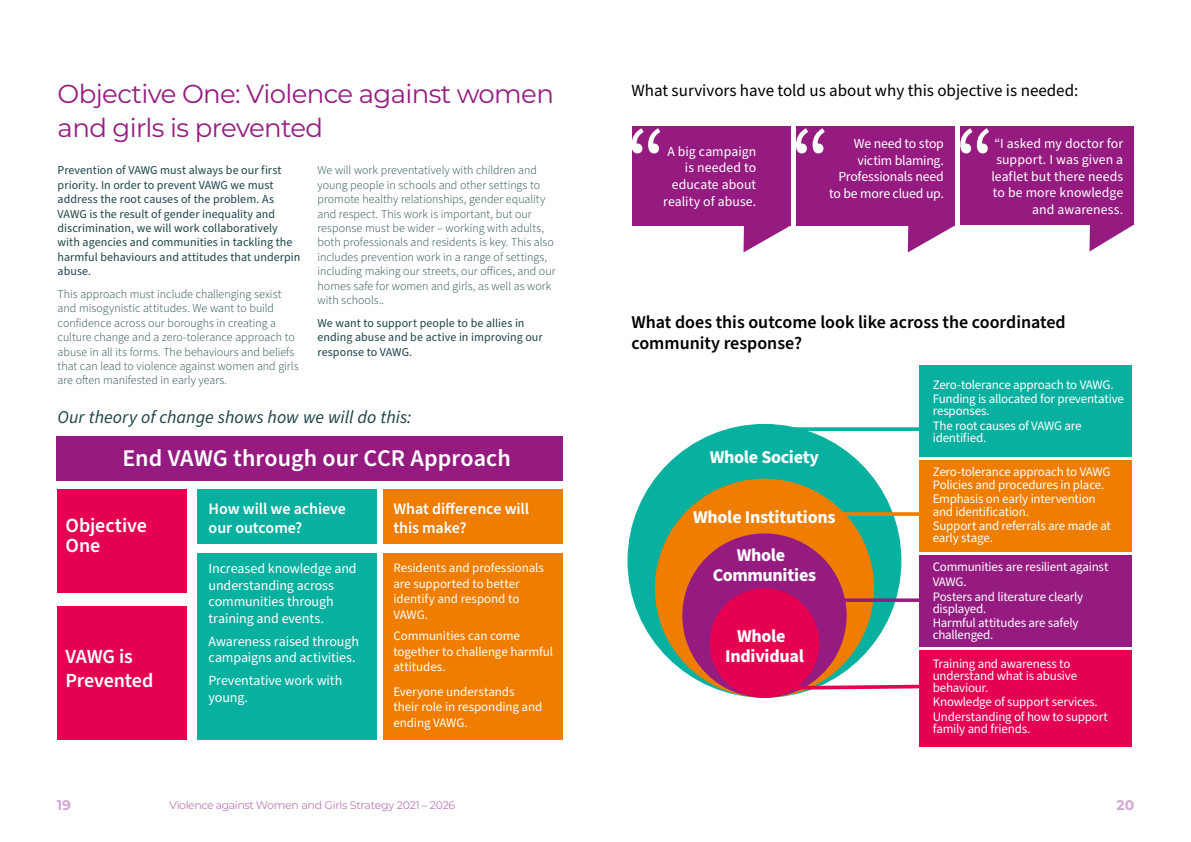
<style>
.page{position:relative;width:1191px;height:842px;background:#fff}
.page>*{position:absolute;margin:0;border:0;box-sizing:border-box;transform-origin:0 0}
.H2{font:26px/34px "Montserrat";letter-spacing:-.025em;color:#951b81}
.t1{font:600 24px "Source Sans Pro";color:#fff}
.Theory_box_text_whit{font:600 20px/20px "Source Sans Pro";letter-spacing:-.01em;color:#fff}
.H4{font:600 18px/21.6px "Source Sans Pro";color:#000}
.t2{font:700 18px/37.8px "Source Sans Pro";letter-spacing:-.02em;color:#fff;text-align:center}
.t3{font:italic 18px "Source Sans Pro";color:#1b4347}
.H5{font:17px "Source Sans Pro";color:#000}
.Theory_box_text_whit-2{font:600 16px/19.2px "Source Sans Pro";letter-spacing:-.005em;color:#fff}
.Theory_box_text_whit-3{font:14px/16.8px "Source Sans Pro";letter-spacing:-.01em;color:#fff}
.t4{font:700 14px "Montserrat";color:#d0a9d0}
.Body_bold{font:13.8px/16.5px "Source Sans Pro";color:#fff;text-align:right}
.Body_bold-2{font:13.8px/16.5px "Source Sans Pro";letter-spacing:-.02em;color:#fff;text-align:right}
.Infograph_box_white{font:13px/12px "Source Sans Pro";letter-spacing:-.02em;color:#fff}
.Theory_box_text_whit-4{font:13px/15.6px "Source Sans Pro";letter-spacing:-.005em;color:#fff}
.Body{font:300 12px/14.4px "Source Sans Pro";color:#1b4347}
.Body_bold-3{font:12px/14.4px "Source Sans Pro";letter-spacing:.005em;color:#1b4347}
.t5{font:11px "Montserrat";letter-spacing:-.03em;color:#bb7cb3}
</style>
<div class="page">
<div style="left:632px;top:127px;width:158px;height:99px;background:#951b81"></div>
<svg style="left:743px;top:226px;width:47px;height:26px"></svg>
<svg style="left:632px;top:128px;width:28px;height:25px"></svg>
<div style="left:796px;top:127px;width:158px;height:99px;background:#951b81"></div>
<svg style="left:907px;top:226px;width:47px;height:26px"></svg>
<svg style="left:796px;top:128px;width:28px;height:25px"></svg>
<div style="left:960px;top:127px;width:173px;height:98px;background:#951b81"></div>
<svg style="left:1089px;top:225px;width:44px;height:27px"></svg>
<svg style="left:960px;top:128px;width:29px;height:25px"></svg>
<div style="left:57px;top:607px;width:130px;height:133px;background:#e50051"></div>
<div style="left:57px;top:489px;width:130px;height:104px;background:#e50051"></div>
<div style="left:197px;top:553px;width:179px;height:187px;background:#08b0a0"></div>
<div style="left:197px;top:489px;width:179px;height:55px;background:#08b0a0"></div>
<div style="left:57px;top:437px;width:506px;height:44px;background:#951b81"></div>
<div style="left:383px;top:553px;width:180px;height:187px;background:#ef7d00"></div>
<div style="left:383px;top:489px;width:180px;height:55px;background:#ef7d00"></div>
<div style="left:627px;top:424px;width:274px;height:274px;background:#08b0a0;border-radius:50%"></div>
<div style="left:655px;top:479px;width:219px;height:219px;background:#ef7d00;border-radius:50%"></div>
<div style="left:682px;top:533px;width:164px;height:165px;background:#951b81;border-radius:50%"></div>
<div style="left:709px;top:588px;width:110px;height:110px;background:#e50051;border-radius:50%"></div>
<svg style="left:794px;top:427px;width:125px;height:4px"></svg>
<svg style="left:843px;top:512px;width:76px;height:4px"></svg>
<svg style="left:844px;top:598px;width:75px;height:4px"></svg>
<svg style="left:789px;top:683px;width:130px;height:9px"></svg>
<div style="left:919px;top:366px;width:213px;height:91px;background:#08b0a0"></div>
<div style="left:919px;top:461px;width:213px;height:91px;background:#ef7d00"></div>
<div style="left:919px;top:555px;width:213px;height:92px;background:#951b81"></div>
<div style="left:919px;top:650px;width:213px;height:96px;background:#e50051"></div>
<h1 class="H2" style="left:58px;top:76px;width:498px">Objective One: Violence against women and girls is prevented</h1>
<p class="Body_bold-3" style="left:58px;top:164px;width:244px">Prevention of VAWG must always be our first priority. In order to prevent VAWG we must address the root causes of the problem. As VAWG is the result of gender inequality and discrimination, we will work collaboratively with agencies and communities in tackling the harmful behaviours and attitudes that underpin abuse.</p>
<p class="Body" style="left:58px;top:287px;width:242px">This approach must include challenging sexist and misogynistic attitudes. We want to build confidence across our boroughs in creating a culture change and a zero-tolerance approach to abuse in all its forms. The behaviours and beliefs that can lead to violence against women and girls are often manifested in early years.</p>
<p class="Body" style="left:317px;top:164px;width:239px">We will work preventatively with children and young people in schools and other settings to promote healthy relationships, gender equality and respect. This work is important, but our response must be wider – working with adults, both professionals and residents is key. This also includes prevention work in a range of settings, including making our streets, our offices, and our homes safe for women and girls, as well as work with schools..</p>
<p class="Body_bold-3" style="left:317px;top:316px;width:227px">We want to support people to be allies in ending abuse and be active in improving our response to VAWG.</p>
<p class="t3" style="left:58px;top:405px;width:355px">Our theory of change shows how we will do this:</p>
<p class="t1" style="left:122px;top:442px;width:390px">End VAWG through our CCR Approach</p>
<p class="Theory_box_text_whit" style="left:65px;top:516px;width:83px">Objective<br>One</p>
<p class="Theory_box_text_whit" style="left:65px;top:644px;width:89px;line-height:24px">VAWG is<br>Prevented</p>
<p class="Theory_box_text_whit-2" style="left:209px;top:499px;width:139px">How will we achieve our outcome?</p>
<p class="Theory_box_text_whit-3" style="left:209px;top:560px;width:150px">Increased knowledge and understanding across communities through training and events.</p>
<p class="Theory_box_text_whit-3" style="left:209px;top:633px;width:152px">Awareness raised through campaigns and activities.</p>
<p class="Theory_box_text_whit-3" style="left:209px;top:672px;width:135px">Preventative work with young.</p>
<p class="Theory_box_text_whit-2" style="left:393px;top:499px;width:137px">What difference will this make?</p>
<p class="Theory_box_text_whit-4" style="left:393px;top:560px;width:152px">Residents and professionals are supported to better identify and respond to<br>VAWG.</p>
<p class="Theory_box_text_whit-4" style="left:393px;top:628px;width:161px">Communities can come together to challenge harmful attitudes.</p>
<p class="Theory_box_text_whit-4" style="left:393px;top:684px;width:150px">Everyone understands their role in responding and ending VAWG.</p>
<h1 class="H5" style="left:631px;top:79px;width:448px">What survivors have told us about why this objective is needed:</h1>
<p class="Body_bold" style="left:663px;top:144px;width:95px">A big campaign is needed to educate about reality of abuse.</p>
<p class="Body_bold-2" style="left:829px;top:136px;width:116px">We need to stop victim blaming.<br>Professionals need to be more clued up.</p>
<p class="Body_bold" style="left:991px;top:135px;width:133px">“I asked my doctor for support. I was given a leaflet but there needs to be more knowledge and awareness.</p>
<h1 class="H4" style="left:631px;top:312px;width:436px">What does this outcome look like across the coordinated community response?</h1>
<p class="t2" style="left:710px;top:438px;width:111px">Whole Society</p>
<p class="t2" style="left:693px;top:498px;width:144px">Whole Institutions<br>Whole</p>
<p class="t2" style="left:712px;top:556px;width:105px">Communities</p>
<p class="t2" style="left:725px;top:626px;width:80px;line-height:20.4px">Whole<br>Individual</p>
<p class="Infograph_box_white" style="left:932px;top:379px;width:182px">Zero-tolerance approach to VAWG.</p>
<p class="Infograph_box_white" style="left:932px;top:393px;width:193px">Funding is allocated for preventative responses.</p>
<p class="Infograph_box_white" style="left:932px;top:420px;width:150px">The root causes of VAWG are identified.</p>
<p class="Infograph_box_white" style="left:932px;top:466px;width:179px">Zero-tolerance approach to VAWG</p>
<p class="Infograph_box_white" style="left:932px;top:479px;width:173px">Policies and procedures in place.</p>
<p class="Infograph_box_white" style="left:932px;top:493px;width:164px;line-height:13px">Emphasis on early intervention and identification.</p>
<p class="Infograph_box_white" style="left:932px;top:520px;width:180px">Support and referrals are made at early stage.</p>
<p class="Infograph_box_white" style="left:932px;top:561px;width:177px">Communities are resilient against</p>
<p class="Infograph_box_white" style="left:932px;top:576px;width:36px">VAWG.</p>
<p class="Infograph_box_white" style="left:932px;top:591px;width:152px">Posters and literature clearly displayed.</p>
<p class="Infograph_box_white" style="left:932px;top:617px;width:147px">Harmful attitudes are safely challenged.</p>
<p class="Infograph_box_white" style="left:932px;top:658px;width:146px">Training and awareness to understand what is abusive behaviour.</p>
<p class="Infograph_box_white" style="left:932px;top:696px;width:167px">Knowledge of support services.</p>
<p class="Infograph_box_white" style="left:932px;top:711px;width:177px">Understanding of how to support family and friends.</p>
<p class="t4" style="left:57px;top:795px;width:16px">19</p>
<p class="t5" style="left:170px;top:797px;width:287px">Violence against Women and Girls Strategy 2021 – 2026</p>
<p class="t4" style="left:1116px;top:795px;width:19px">20</p>
</div>
